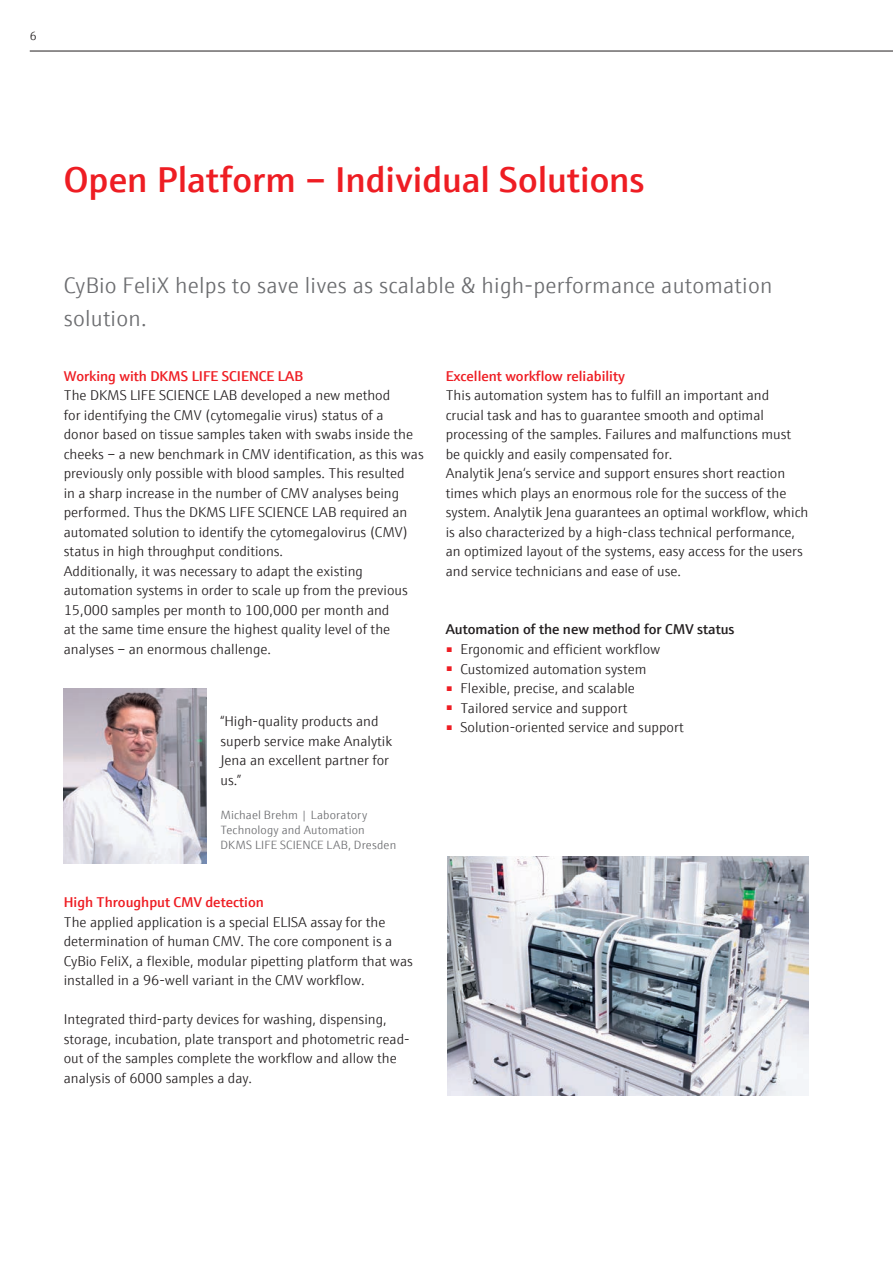
<style>
.page{position:relative;width:893px;height:1263px;background:#fff}
.page>*{position:absolute;margin:0;border:0;box-sizing:border-box;transform-origin:0 0}
.t1{font:600 36px "E+H Sans";color:#ee1d23}
.t2{font:300 22.5px/32.4px "E+H Sans";letter-spacing:.01em;color:#6c6d70}
.t3{font:300 14.25px/19.5px "E+H Sans";color:#231f20}
.t4{font:600 14.25px "E+H Sans";color:#ee1d23}
.t5{font:600 14.25px "E+H Sans";color:#231f20}
.t6{font:300 12px/15px "E+H Sans";letter-spacing:.015em;color:#6c6d70}
.t7{font:300 12px "E+H Sans";color:#231f20}
</style>
<div class="page">
<img style="left:63px;top:689px;width:143px;height:174px">
<img style="left:447px;top:856px;width:362px;height:240px">
<hr style="left:30px;top:51px;width:863px;height:1px;background:#231f20">
<p class="t7" style="left:30px;top:27px;width:8px">6</p>
<h1 class="t1" style="left:64px;top:152px;width:582px">Open Platform – Individual Solutions</h1>
<h2 class="t2" style="left:64px;top:268px;width:710px">CyBio FeliX helps to save lives as scalable &amp; high-performance automation solution.</h2>
<p class="t4" style="left:64px;top:365px;width:241px">Working with DKMS LIFE SCIENCE LAB</p>
<p class="t3" style="left:64px;top:385px;width:361px">The DKMS LIFE SCIENCE LAB developed a new method<br>for identifying the CMV (cytomegalie virus) status of a<br>donor based on tissue samples taken with swabs inside the cheeks ‒ a new benchmark in CMV identification, as this was previously only possible with blood samples. This resulted<br>in a sharp increase in the number of CMV analyses being performed. Thus the DKMS LIFE SCIENCE LAB required an automated solution to identify the cytomegalovirus (CMV) status in high throughput conditions.<br>Additionally, it was necessary to adapt the existing automation systems in order to scale up from the previous 15,000 samples per month to 100,000 per month and<br>at the same time ensure the highest quality level of the analyses ‒ an enormous challenge.</p>
<p class="t3" style="left:220px;top:710px;width:173px">“High-quality products and superb service make Analytik<br>Jena an excellent partner for us.”</p>
<p class="t6" style="left:220px;top:807px;width:177px">Michael Brehm | Laboratory<br>Technology and Automation<br>DKMS LIFE SCIENCE LAB, Dresden</p>
<p class="t4" style="left:64px;top:891px;width:202px">High Throughput CMV detection</p>
<p class="t3" style="left:64px;top:911px;width:351px">The applied application is a special ELISA assay for the determination of human CMV. The core component is a CyBio FeliX, a flexible, modular pipetting platform that was installed in a 96-well variant in the CMV workflow.</p>
<p class="t3" style="left:64px;top:1009px;width:347px">Integrated third-party devices for washing, dispensing, storage, incubation, plate transport and photometric read&shy;out of the samples complete the workflow and allow the analysis of 6000 samples a day.</p>
<p class="t4" style="left:446px;top:365px;width:181px">Excellent workflow reliability</p>
<p class="t3" style="left:446px;top:385px;width:364px">This automation system has to fulfill an important and crucial task and has to guarantee smooth and optimal processing of the samples. Failures and malfunctions must be quickly and easily compensated for.<br>Analytik Jena‘s service and support ensures short reaction times which plays an enormous role for the success of the system. Analytik Jena guarantees an optimal workflow, which is also characterized by a high-class technical performance, an optimized layout of the systems, easy access for the users and service technicians and ease of use.</p>
<p class="t5" style="left:446px;top:619px;width:290px">Automation of the new method for CMV status</p>
<p class="t3" style="left:446px;top:638px;width:216px"><sup>■</sup> Ergonomic and efficient workflow</p>
<p class="t3" style="left:446px;top:658px;width:202px"><sup>■</sup> Customized automation system</p>
<p class="t3" style="left:446px;top:677px;width:191px"><sup>■</sup> Flexible, precise, and scalable</p>
<p class="t3" style="left:446px;top:697px;width:183px"><sup>■</sup> Tailored service and support</p>
<p class="t3" style="left:446px;top:716px;width:240px"><sup>■</sup> Solution-oriented service and support</p>
</div>
